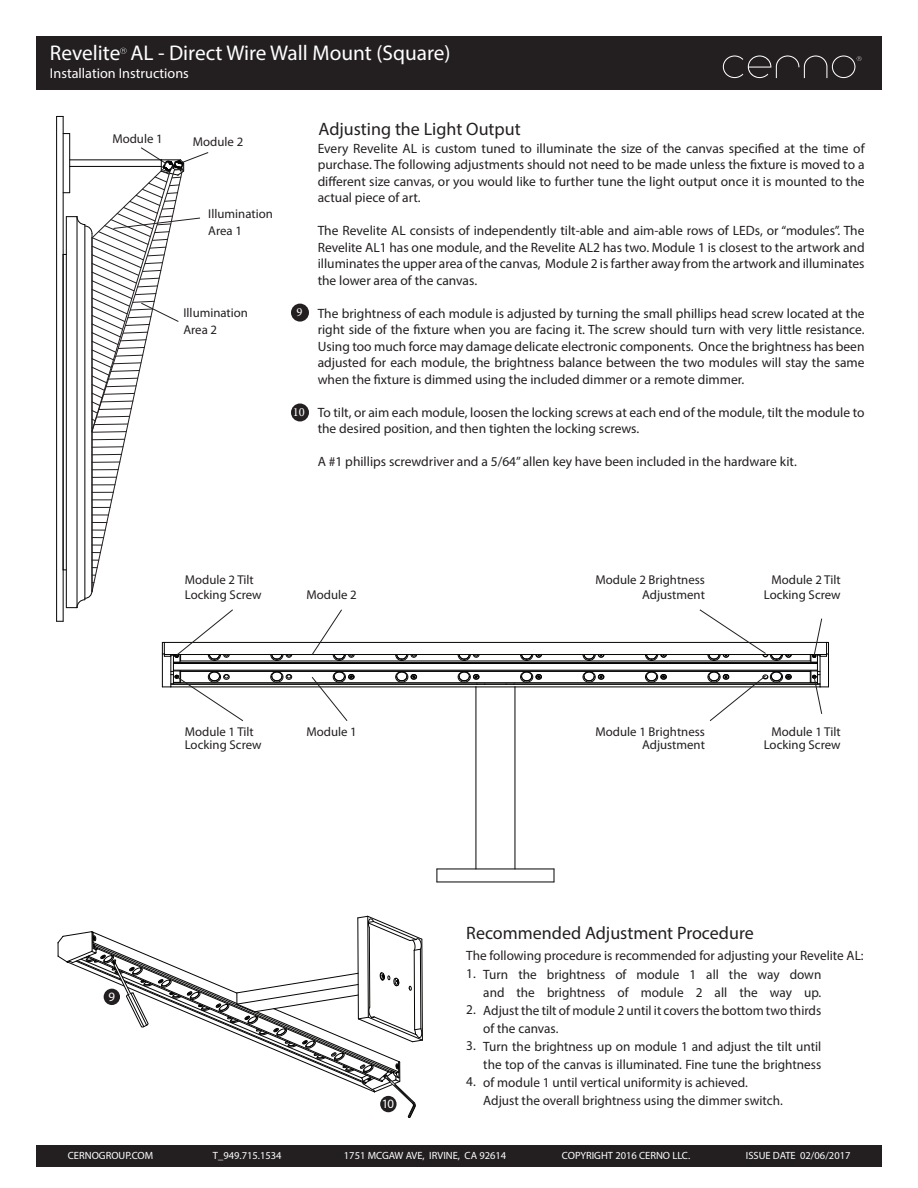
<style>
.page{position:relative;width:918px;height:1188px;background:#fff}
.page>*{position:absolute;margin:0;border:0;box-sizing:border-box;transform-origin:0 0}
.t1{font:21.3px "Myriad Pro";color:#fff}
.t2{font:18px "Myriad Pro";color:#231f20}
.t3{font:14.25px "Myriad Pro";color:#fff}
.t4{font:13.5px/16.5px "Myriad Pro";color:#231f20;text-align:justify}
.t5{font:12.75px/12.5px "Myriad Pro";color:#231f20}
.t6{font:12.75px "Myriad Pro";color:#fff}
.t7{font:12.6px "Minion Pro";color:#fff}
.t8{font:10.5px "Myriad Pro";color:#fff}
</style>
<div class="page">
<div style="left:36px;top:36px;width:846px;height:54px;background:#231f20"></div>
<svg style="left:120px;top:48px;width:7px;height:6px"></svg>
<svg style="left:723px;top:55px;width:139px;height:23px"></svg>
<div style="left:36px;top:1145px;width:846px;height:21px;background:#231f20"></div>
<svg style="left:58px;top:916px;width:365px;height:202px"></svg>
<div style="left:104px;top:989px;width:16px;height:16px;background:#231f20;border-radius:50%"></div>
<div style="left:380px;top:1096px;width:17px;height:16px;background:#231f20;border-radius:50%"></div>
<hr style="left:69px;top:134px;width:1px;height:59px;background:#050504">
<hr style="left:63px;top:116px;width:1px;height:505px;background:#050504">
<hr style="left:56px;top:116px;width:1px;height:505px;background:#050504">
<hr style="left:171px;top:687px;width:305px;height:1px;background:#050504">
<hr style="left:515px;top:687px;width:305px;height:1px;background:#050504">
<hr style="left:164px;top:642px;width:663px;height:1px;background:#050504">
<hr style="left:437px;top:869px;width:117px;height:1px;background:#050504">
<svg style="left:437px;top:869px;width:1px;height:13px"></svg>
<hr style="left:437px;top:882px;width:117px;height:1px;background:#050504">
<svg style="left:554px;top:869px;width:1px;height:13px"></svg>
<hr style="left:181px;top:661px;width:629px;height:1px;background:#050504">
<hr style="left:173px;top:684px;width:644px;height:1px;background:#050504">
<hr style="left:164px;top:654px;width:663px;height:1px;background:#050504">
<svg style="left:395px;top:672px;width:22px;height:10px"></svg>
<svg style="left:645px;top:672px;width:22px;height:10px"></svg>
<svg style="left:458px;top:672px;width:27px;height:13px"></svg>
<svg style="left:271px;top:672px;width:21px;height:10px"></svg>
<hr style="left:181px;top:671px;width:629px;height:1px;background:#050504">
<hr style="left:173px;top:663px;width:644px;height:1px;background:#050504">
<hr style="left:173px;top:662px;width:644px;height:1px;background:#050504">
<hr style="left:173px;top:682px;width:644px;height:1px;background:#050504">
<hr style="left:173px;top:670px;width:644px;height:1px;background:#050504">
<svg style="left:583px;top:672px;width:21px;height:10px"></svg>
<svg style="left:514px;top:672px;width:28px;height:13px"></svg>
<hr style="left:515px;top:687px;width:1px;height:182px;background:#050504">
<hr style="left:476px;top:687px;width:39px;height:1px;background:#050504">
<hr style="left:476px;top:687px;width:1px;height:182px;background:#050504">
<svg style="left:645px;top:655px;width:22px;height:6px"></svg>
<svg style="left:583px;top:655px;width:21px;height:6px"></svg>
<svg style="left:520px;top:655px;width:22px;height:6px"></svg>
<svg style="left:458px;top:655px;width:21px;height:6px"></svg>
<svg style="left:395px;top:655px;width:22px;height:6px"></svg>
<svg style="left:271px;top:655px;width:21px;height:6px"></svg>
<svg style="left:708px;top:672px;width:83px;height:49px"></svg>
<svg style="left:699px;top:609px;width:93px;height:52px"></svg>
<svg style="left:810px;top:618px;width:19px;height:96px"></svg>
<svg style="left:311px;top:609px;width:43px;height:52px"></svg>
<svg style="left:311px;top:672px;width:43px;height:49px"></svg>
<svg style="left:57px;top:147px;width:187px;height:575px"></svg>
<div style="left:291px;top:304px;width:18px;height:18px;background:#231f20;border-radius:50%"></div>
<div style="left:291px;top:404px;width:18px;height:17px;background:#231f20;border-radius:50%"></div>
<h1 class="t1" style="left:50px;top:40px;width:402px">Revelite AL - Direct Wire Wall Mount (Square)</h1>
<p class="t3" style="left:50px;top:65px;width:140px">Installation Instructions</p>
<p class="t5" style="left:112px;top:133px;width:52px">Module 1</p>
<p class="t5" style="left:193px;top:135px;width:52px">Module 2</p>
<p class="t5" style="left:208px;top:205px;width:66px;line-height:17.1px">Illumination<br>Area 1</p>
<p class="t5" style="left:183px;top:304px;width:66px;line-height:17.1px">Illumination<br>Area 2</p>
<p class="t7" style="left:296px;top:304px;width:8px">9</p>
<p class="t7" style="left:293px;top:404px;width:14px">10</p>
<p class="t2" style="left:319px;top:118px;width:204px">Adjusting the Light Output</p>
<p class="t4" style="left:318px;top:140px;width:548px">Every Revelite AL is custom tuned to illuminate the size of the canvas specified at the time of purchase. The following adjustments should not need to be made unless the fixture is moved to a different size canvas, or you would like to further tune the light output once it is mounted to the actual piece of art.</p>
<p class="t4" style="left:318px;top:222px;width:548px">The Revelite AL consists of independently tilt-able and aim-able rows of LEDs, or “modules”. The Revelite AL1 has one module, and the Revelite AL2 has two. Module 1 is closest to the artwork and illuminates the upper area of the canvas, Module 2 is farther away from the artwork and illuminates the lower area of the canvas.</p>
<p class="t4" style="left:318px;top:305px;width:548px">The brightness of each module is adjusted by turning the small phillips head screw located at the right side of the fixture when you are facing it. The screw should turn with very little resistance.<br>Using too much force may damage delicate electronic components. Once the brightness has been adjusted for each module, the brightness balance between the two modules will stay the same when the fixture is dimmed using the included dimmer or a remote dimmer.</p>
<p class="t4" style="left:318px;top:404px;width:548px">To tilt, or aim each module, loosen the locking screws at each end of the module, tilt the module to the desired position, and then tighten the locking screws.</p>
<p class="t4" style="left:318px;top:453px;width:481px">A #1 phillips screwdriver and a 5/64” allen key have been included in the hardware kit.</p>
<p class="t5" style="left:185px;top:572px;width:78px;line-height:14.9px">Module 2 Tilt<br>Locking Screw</p>
<p class="t5" style="left:307px;top:588px;width:52px">Module 2</p>
<p class="t5" style="left:596px;top:572px;width:111px;line-height:14.9px;text-align:right">Module 2 Brightness<br>Adjustment</p>
<p class="t5" style="left:764px;top:572px;width:78px;line-height:14.9px;text-align:right">Module 2 Tilt<br>Locking Screw</p>
<p class="t5" style="left:185px;top:726px;width:78px">Module 1 Tilt<br>Locking Screw</p>
<p class="t5" style="left:306px;top:726px;width:52px">Module 1</p>
<p class="t5" style="left:596px;top:726px;width:111px;text-align:right">Module 1 Brightness<br>Adjustment</p>
<p class="t5" style="left:764px;top:726px;width:78px;text-align:right">Module 1 Tilt<br>Locking Screw</p>
<p class="t6" style="left:108px;top:989px;width:8px">9</p>
<p class="t6" style="left:382px;top:1096px;width:14px">10</p>
<p class="t2" style="left:466px;top:922px;width:289px">Recommended Adjustment Procedure</p>
<p class="t4" style="left:483px;top:965px;width:340px;line-height:18px">Turn the brightness of module 1 all the way down and the brightness of module 2 all the way up.<br>Adjust the tilt of module 2 until it covers the bottom two thirds of the canvas.</p>
<p class="t4" style="left:483px;top:1037px;width:340px;line-height:18px">Turn the brightness up on module 1 and adjust the tilt until the top of the canvas is illuminated. Fine tune the brightness of module 1 until vertical uniformity is achieved.</p>
<p class="t4" style="left:483px;top:1092px;width:301px">Adjust the overall brightness using the dimmer switch.</p>
<p class="t4" style="left:466px;top:947px;width:399px">The following procedure is recommended for adjusting your Revelite AL:</p>
<p class="t4" style="left:466px;top:965px;width:11px">1.</p>
<p class="t4" style="left:466px;top:1001px;width:11px">2.</p>
<p class="t4" style="left:466px;top:1037px;width:11px">3.</p>
<p class="t4" style="left:466px;top:1073px;width:11px">4.</p>
<p class="t8" style="left:68px;top:1149px;width:87px">CERNOGROUP.COM</p>
<p class="t8" style="left:213px;top:1149px;width:70px">T_949.715.1534</p>
<p class="t8" style="left:344px;top:1149px;width:164px">1751 MCGAW AVE, IRVINE, CA 92614</p>
<p class="t8" style="left:562px;top:1149px;width:130px">COPYRIGHT 2016 CERNO LLC.</p>
<p class="t8" style="left:746px;top:1149px;width:106px">ISSUE DATE 02/06/2017</p>
</div>
